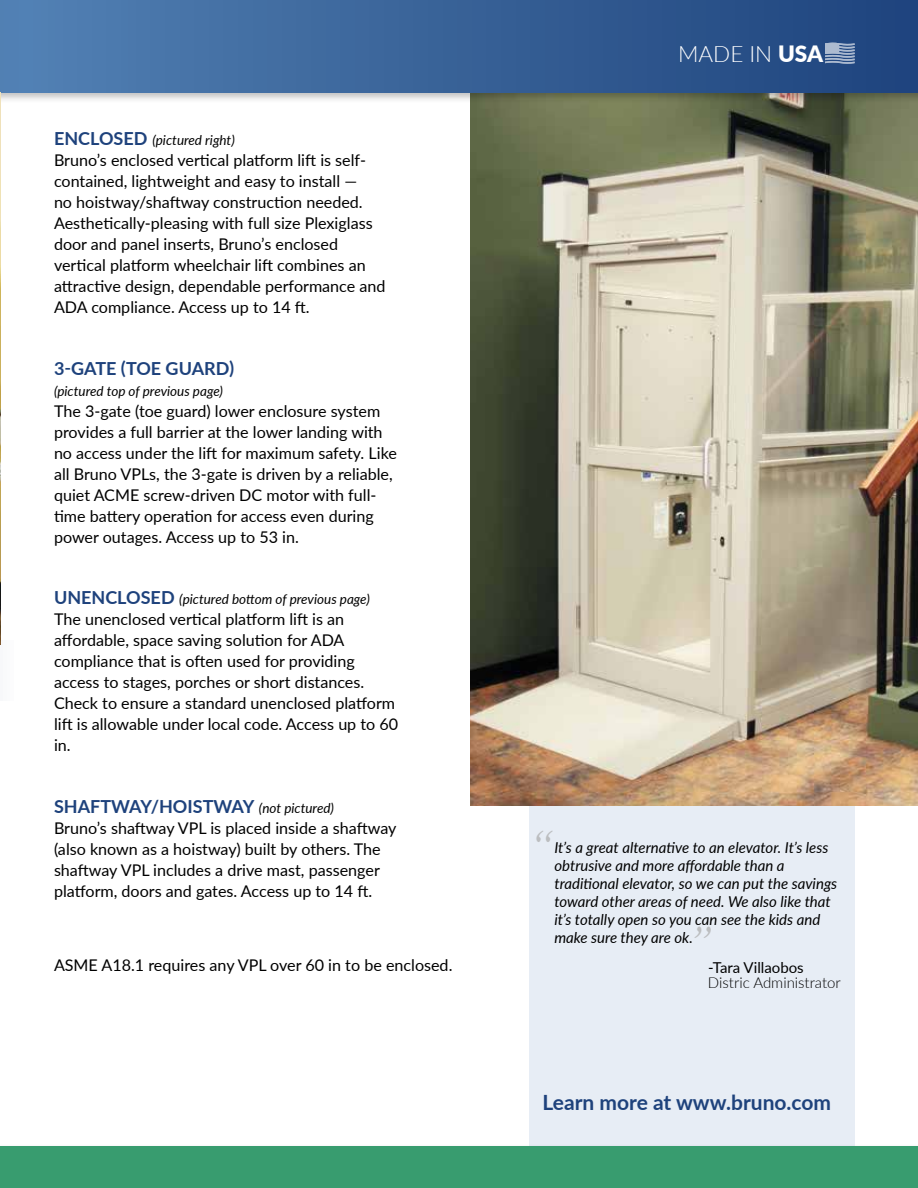
<style>
.page{position:relative;width:918px;height:1188px;background:#fff}
.page>*{position:absolute;margin:0;border:0;box-sizing:border-box;transform-origin:0 0}
.t1{font:italic 46.5px "Garamond";color:#bcbec0}
.t2{font:300 22.5px "Lato";color:#fff}
.t3{font:700 21px "Lato";color:#1e427c}
.t4{font:700 18px "Lato";color:#1e427c}
.t5{font:16.2px/21px "Lato";color:#000}
.t6{font:italic 15px/18px "Lato";color:#000}
.t7{font:300 15px "Lato";color:#000}
.t8{font:15px "Lato";color:#000}
.t9{font:italic 13.5px "Lato";color:#000}
.s1{font-weight:700;font-style:normal;font-size:18px;color:#1e427c}
.s2{font-weight:400;font-style:italic;font-size:13.5px;color:#000}
.s3{font-weight:900}
</style>
<div class="page">
<div style="left:529px;top:794px;width:326px;height:361px;background:#e7edf5"></div>
<img style="left:470px;top:104px;width:448px;height:701px">
<div style="left:0;top:640px;width:14px;height:60px;background:#f9fafb"></div>
<div style="left:0;top:0;width:918px;height:104px;background:#000;opacity:.27"></div>
<div style="left:0;top:0;width:918px;height:93px;background:linear-gradient(to right,#5281b4,#1e437c)"></div>
<img style="left:0;top:93px;width:1px;height:552px">
<div style="left:0;top:1142px;width:918px;height:46px;background:#000;opacity:.27"></div>
<div style="left:0;top:1147px;width:918px;height:41px;background:#389c6f"></div>
<svg style="left:825px;top:43px;width:30px;height:21px"></svg>
<p class="t9" style="left:54px;top:131px;width:182px"><span class="s1">ENCLOSED</span> (pictured right)</p>
<p class="t5" style="left:54px;top:149px;width:333px">Bruno’s enclosed vertical platform lift is self&shy;contained, lightweight and easy to install —<br>no hoistway/shaftway construction needed.<br>Aesthetically-pleasing with full size Plexiglass door and panel inserts, Bruno’s enclosed vertical platform wheelchair lift combines an attractive design, dependable performance and ADA compliance. Access up to 14 ft.</p>
<p class="t4" style="left:54px;top:355px;width:182px">3-GATE (TOE GUARD)</p>
<p class="t9" style="left:54px;top:381px;width:171px">(pictured top of previous page)</p>
<p class="t5" style="left:54px;top:400px;width:344px">The 3-gate (toe guard) lower enclosure system provides a full barrier at the lower landing with no access under the lift for maximum safety. Like all Bruno VPLs, the 3-gate is driven by a reliable, quiet ACME screw-driven DC motor with full&shy;time battery operation for access even during power outages. Access up to 53 in.</p>
<p class="t9" style="left:54px;top:590px;width:318px"><span class="s1">UNENCLOSED</span> (pictured bottom of previous page)</p>
<p class="t5" style="left:54px;top:608px;width:346px">The unenclosed vertical platform lift is an affordable, space saving solution for ADA compliance that is often used for providing access to stages, porches or short distances.<br>Check to ensure a standard unenclosed platform lift is allowable under local code. Access up to 60 in.</p>
<p class="t4" style="left:54px;top:793px;width:282px">SHAFTWAY/HOISTWAY <span class="s2">(not pictured)</span></p>
<p class="t5" style="left:54px;top:817px;width:344px">Bruno’s shaftway VPL is placed inside a shaftway (also known as a hoistway) built by others. The shaftway VPL includes a drive mast, passenger platform, doors and gates. Access up to 14 ft.</p>
<p class="t5" style="left:54px;top:954px;width:400px">ASME A18.1 requires any VPL over 60 in to be enclosed.</p>
<h2 class="t2" style="left:678px;top:38px;width:146px">MADE IN <span class="s3">USA</span></h2>
<h1 class="t1" style="left:528px;top:815px;width:21px">“</h1>
<p class="t6" style="left:554px;top:837px;width:284px">It’s a great alternative to an elevator. It’s less obtrusive and more affordable than a traditional elevator, so we can put the savings toward other areas of need. We also like that it’s totally open so you can see the kids and make sure they are ok.</p>
<p class="t8" style="left:708px;top:956px;width:97px">-Tara Villaobos</p>
<p class="t7" style="left:708px;top:972px;width:134px">Distric Administrator</p>
<h1 class="t1" style="left:688px;top:911px;width:21px">”</h1>
<p class="t3" style="left:543px;top:1087px;width:290px">Learn more at www.bruno.com</p>
</div>
